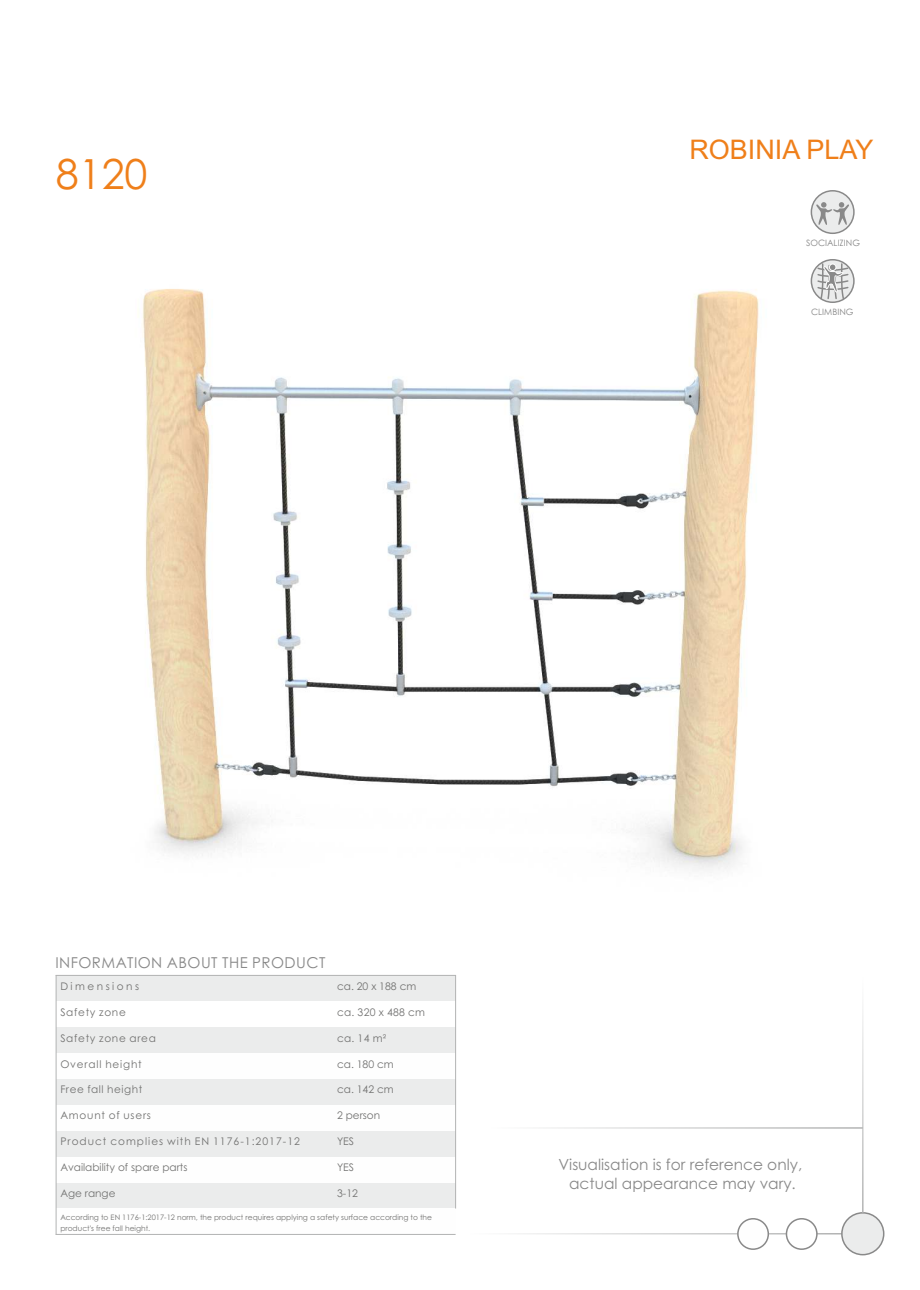
<style>
.page{position:relative;width:920px;height:1290px;background:#fff}
.page>*{position:absolute;margin:0;border:0;box-sizing:border-box;transform-origin:0 0}
.t1{font:41.4px "Century Gothic";color:#ef7f1a}
.t2{font:27px "Arial";color:#ef7f1a}
.t3{font:15.3px/18.3px "Century Gothic";color:#898989;text-align:center}
.t4{font:15px "Century Gothic";letter-spacing:.03em;color:#898989}
.t5{font:10.5px "Century Gothic";letter-spacing:.065em;color:#727271}
.t6{font:10.5px "Century Gothic";letter-spacing:.095em;color:#727271}
.t7{font:10.5px "Century Gothic";color:#727271}
.t8{font:10.5px "Century Gothic";letter-spacing:.025em;color:#727271}
.t9{font:10.5px "Century Gothic";letter-spacing:.235em;color:#727271}
.t10{font:8.7px "Century Gothic";color:#898989}
.t11{font:7.5px/11.2px "Century Gothic";color:#727271}
</style>
<div class="page">
<img style="left:142px;top:221px;width:709px;height:649px">
<hr style="left:470px;top:1233px;width:372px;height:1px;background:#b2b3b3">
<div style="left:56px;top:975px;width:277px;height:26px;background:#ebecec"></div>
<div style="left:333px;top:975px;width:123px;height:26px;background:#ebecec"></div>
<div style="left:56px;top:1027px;width:277px;height:26px;background:#ebecec"></div>
<div style="left:333px;top:1027px;width:123px;height:26px;background:#ebecec"></div>
<div style="left:56px;top:1079px;width:277px;height:26px;background:#ebecec"></div>
<div style="left:333px;top:1079px;width:123px;height:26px;background:#ebecec"></div>
<div style="left:56px;top:1131px;width:277px;height:26px;background:#ebecec"></div>
<div style="left:333px;top:1131px;width:123px;height:26px;background:#ebecec"></div>
<div style="left:56px;top:1182px;width:277px;height:26px;background:#ebecec"></div>
<div style="left:333px;top:1182px;width:123px;height:26px;background:#ebecec"></div>
<hr style="left:56px;top:975px;width:1px;height:260px;background:#b2b3b3">
<hr style="left:455px;top:975px;width:1px;height:233px;background:#b2b3b3">
<hr style="left:56px;top:1234px;width:400px;height:1px;background:#b2b3b3">
<hr style="left:56px;top:975px;width:400px;height:1px;background:#b2b3b3">
<div style="left:841px;top:1212px;width:43px;height:43px;background:#ebecec;border:2px solid #898989;border-radius:50%"></div>
<div style="left:737px;top:1218px;width:32px;height:32px;background:#fefefe;border:2px solid #898989;border-radius:50%"></div>
<div style="left:786px;top:1218px;width:32px;height:32px;background:#fff;border:2px solid #898989;border-radius:50%"></div>
<hr style="left:862px;top:977px;width:1px;height:236px;background:#b2b3b3">
<hr style="left:490px;top:1127px;width:373px;height:2px;background:#b2b3b3">
<svg style="left:811px;top:190px;width:44px;height:44px"></svg>
<svg style="left:816px;top:202px;width:33px;height:23px"></svg>
<svg style="left:811px;top:259px;width:44px;height:44px"></svg>
<svg style="left:816px;top:262px;width:33px;height:38px"></svg>
<div style="left:829px;top:264px;width:7px;height:7px;background:#898989;border:1px solid #fff;border-radius:50%"></div>
<h1 class="t1" style="left:56px;top:158px;width:93px">8120</h1>
<h2 class="t2" style="left:689px;top:140px;width:186px">ROBINIA PLAY</h2>
<p class="t10" style="left:806px;top:240px;width:55px">SOCIALIZING</p>
<p class="t10" style="left:811px;top:308px;width:44px">CLIMBING</p>
<h3 class="t4" style="left:56px;top:957px;width:271px">INFORMATION ABOUT THE PRODUCT</h3>
<p class="t9" style="left:60px;top:982px;width:80px">Dimensions</p>
<p class="t5" style="left:337px;top:982px;width:81px">ca. 20 x 188 cm</p>
<p class="t5" style="left:60px;top:1008px;width:67px">Safety zone</p>
<p class="t8" style="left:337px;top:1008px;width:90px">ca. 320 x 488 cm</p>
<p class="t5" style="left:60px;top:1034px;width:97px">Safety zone area</p>
<p class="t5" style="left:337px;top:1034px;width:51px">ca. 14 m²</p>
<p class="t5" style="left:60px;top:1060px;width:83px">Overall height</p>
<p class="t5" style="left:337px;top:1060px;width:58px">ca. 180 cm</p>
<p class="t5" style="left:60px;top:1085px;width:83px">Free fall height</p>
<p class="t5" style="left:337px;top:1085px;width:58px">ca. 142 cm</p>
<p class="t5" style="left:60px;top:1111px;width:92px">Amount of users</p>
<p class="t5" style="left:337px;top:1111px;width:45px">2 person</p>
<p class="t6" style="left:60px;top:1137px;width:241px">Product complies with EN 1176-1:2017-12</p>
<p class="t5" style="left:337px;top:1137px;width:19px">YES</p>
<p class="t7" style="left:60px;top:1163px;width:129px">Availability of spare parts</p>
<p class="t5" style="left:337px;top:1163px;width:19px">YES</p>
<p class="t7" style="left:60px;top:1189px;width:57px">Age range</p>
<p class="t5" style="left:337px;top:1189px;width:22px">3-12</p>
<p class="t11" style="left:60px;top:1212px;width:373px">According to EN 1176-1:2017-12 norm, the product requires applying a safety surface according to the product's free fall height.</p>
<h3 class="t3" style="left:558px;top:1157px;width:245px">Visualisation is for reference only, actual appearance may vary.</h3>
</div>
